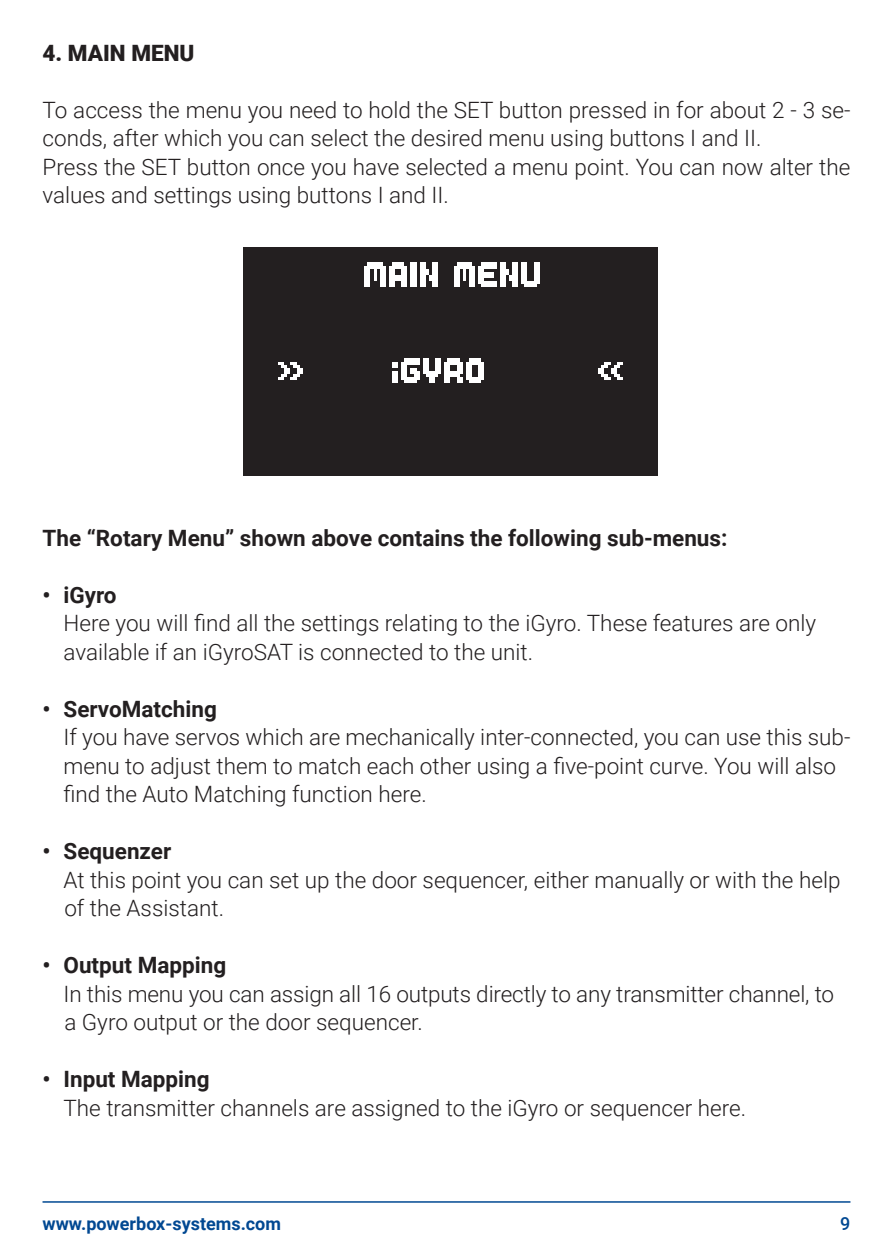
<style>
.page{position:relative;width:893px;height:1259px;background:#fff}
.page>*{position:absolute;margin:0;border:0;box-sizing:border-box;transform-origin:0 0}
.t1{font:300 22.5px/28.5px "Roboto";color:#231f20}
.t2{font:700 22.5px "Roboto";color:#231f20}
.t3{font:900 22.5px "Roboto";color:#231f20}
.t4{font:700 18px "Roboto";color:#014892}
.t5{font:500 18px "Roboto";color:#014892}
</style>
<div class="page">
<hr style="left:43px;top:1201px;width:807px;height:1px;background:#014892">
<div style="left:243px;top:248px;width:415px;height:227px;background:#231f20"></div>
<p class="t3" style="left:43px;top:37px;width:153px">4. MAIN MENU</p>
<p class="t1" style="left:43px;top:95px;width:809px">To access the menu you need to hold the SET button pressed in for about 2 - 3 se&shy;conds, after which you can select the desired menu using buttons I and II.<br>Press the SET button once you have selected a menu point. You can now alter the values and settings using buttons I and II.</p>
<p class="t2" style="left:43px;top:522px;width:686px">The “Rotary Menu” shown above contains the following sub-menus:</p>
<p class="t2" style="left:43px;top:579px;width:76px">• iGyro</p>
<p class="t1" style="left:64px;top:608px;width:754px">Here you will find all the settings relating to the iGyro. These features are only available if an iGyroSAT is connected to the unit.</p>
<p class="t2" style="left:43px;top:693px;width:176px">• ServoMatching</p>
<p class="t1" style="left:64px;top:722px;width:788px">If you have servos which are mechanically inter-connected, you can use this sub&shy;menu to adjust them to match each other using a five-point curve. You will also find the Auto Matching function here.</p>
<p class="t2" style="left:43px;top:835px;width:130px">• Sequenzer</p>
<p class="t1" style="left:64px;top:864px;width:778px">At this point you can set up the door sequencer, either manually or with the help of the Assistant.</p>
<p class="t2" style="left:43px;top:949px;width:185px">• Output Mapping</p>
<p class="t1" style="left:64px;top:978px;width:772px">In this menu you can assign all 16 outputs directly to any transmitter channel, to a Gyro output or the door sequencer.</p>
<p class="t2" style="left:43px;top:1063px;width:169px">• Input Mapping</p>
<p class="t1" style="left:64px;top:1092px;width:684px">The transmitter channels are assigned to the iGyro or sequencer here.</p>
<p class="t4" style="left:43px;top:1210px;width:240px">www.powerbox-systems.com</p>
<p class="t5" style="left:840px;top:1210px;width:12px">9</p>
</div>
